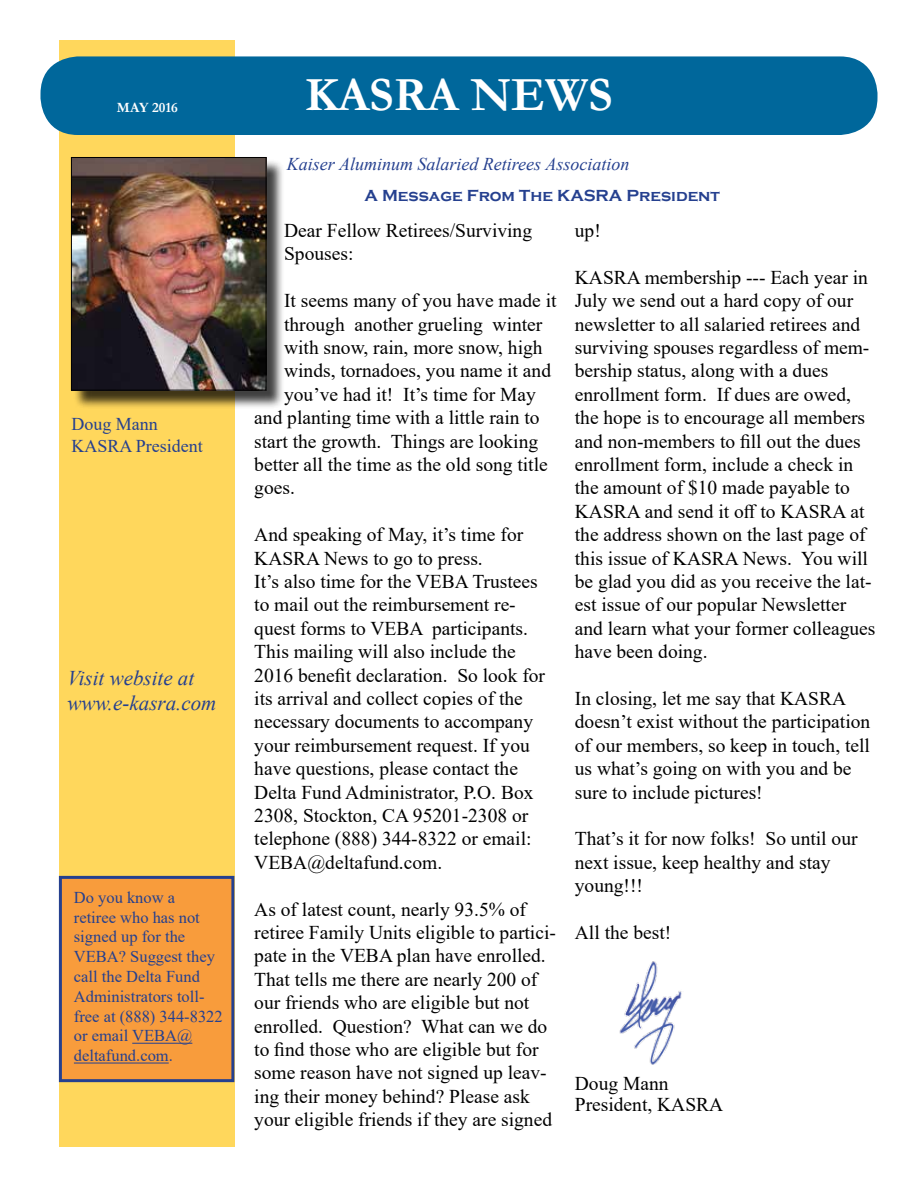
<style>
.page{position:relative;width:918px;height:1188px;background:#fff}
.page>*{position:absolute;margin:0;border:0;box-sizing:border-box;transform-origin:0 0}
.t1{font:700 48px "Garamond";color:#fff}
.t2{font:italic 21px/25.2px "Times New Roman";color:#25408f}
.t3{font:19.5px/23.4px "Times New Roman";color:#000}
.t4{font:italic 18px "Times New Roman";color:#25408f}
.t5{font:18px/21.6px "Times New Roman";color:#25408f}
.t6{font:16.5px/19.8px "Times New Roman";color:#25408f}
.t7{font:700 16.5px "Copperplate Gothic";color:#25408f}
.t8{font:700 14.25px "Garamond";color:#fff}
</style>
<div class="page">
<div style="left:59px;top:40px;width:175px;height:1108px;background:#ffd75c"></div>
<div style="left:40px;top:56px;width:838px;height:79px;background:#00679b;border-radius:37px"></div>
<div style="left:60px;top:877px;width:173px;height:204px;background:#f89c3c"></div>
<hr style="left:132px;top:1043px;width:60px;height:1px;background:#25408f">
<hr style="left:74px;top:1063px;width:95px;height:1px;background:#25408f">
<div style="left:59px;top:876px;width:175px;height:206px;border:3px solid #25408f"></div>
<div style="left:73px;top:160px;width:212px;height:249px;background:#000;opacity:.75"></div>
<img style="left:73px;top:159px;width:191px;height:229px">
<div style="left:71px;top:157px;width:195px;height:233px;border:1px solid #000"></div>
<img style="left:619px;top:961px;width:63px;height:104px">
<p class="t8" style="left:117px;top:98px;width:62px">MAY 2016</p>
<p class="t5" style="left:71px;top:413px;width:133px">Doug Mann<br>KASRA President</p>
<p class="t2" style="left:68px;top:665px;width:150px">Visit website at www.e-kasra.com</p>
<p class="t6" style="left:74px;top:887px;width:150px">Do you know a<br>retiree who has not signed up for the<br>VEBA? Suggest they call the Delta Fund<br>Administrators toll&shy;free at (888) 344-8322 or email VEBA@ deltafund.com.</p>
<h1 class="t1" style="left:305px;top:63px;width:309px">KASRA NEWS</h1>
<p class="t4" style="left:287px;top:151px;width:344px">Kaiser Aluminum Salaried Retirees Association</p>
<p class="t7" style="left:364px;top:187px;width:357px">A Message From The KASRA President</p>
<p class="t3" style="left:284px;top:218px;width:250px">Dear Fellow Retirees/Surviving<br>Spouses:</p>
<p class="t3" style="left:284px;top:288px;width:274px">It seems many of you have made it</p>
<p class="t3" style="left:284px;top:312px;width:260px">through another grueling winter</p>
<p class="t3" style="left:284px;top:335px;width:260px">with snow, rain, more snow, high</p>
<p class="t3" style="left:284px;top:359px;width:269px">winds, tornadoes, you name it and</p>
<p class="t3" style="left:284px;top:382px;width:253px">you’ve had it! It’s time for May</p>
<p class="t3" style="left:254px;top:405px;width:287px">and planting time with a little rain to</p>
<p class="t3" style="left:254px;top:429px;width:285px">start the growth. Things are looking</p>
<p class="t3" style="left:254px;top:452px;width:295px">better all the time as the old song title</p>
<p class="t3" style="left:254px;top:476px;width:42px">goes.</p>
<p class="t3" style="left:254px;top:522px;width:292px">And speaking of May, it’s time for KASRA News to go to press.<br>It’s also time for the VEBA Trustees to mail out the reimbursement re&shy;quest forms to VEBA participants.<br>This mailing will also include the 2016 benefit declaration. So look for its arrival and collect copies of the necessary documents to accompany your reimbursement request. If you have questions, please contact the Delta Fund Administrator, P.O. Box 2308, Stockton, CA 95201-2308 or telephone (888) 344-8322 or email:<br>VEBA@deltafund.com.</p>
<p class="t3" style="left:254px;top:897px;width:303px">As of latest count, nearly 93.5% of retiree Family Units eligible to partici&shy;pate in the VEBA plan have enrolled.<br>That tells me there are nearly 200 of our friends who are eligible but not enrolled. Question? What can we do to find those who are eligible but for some reason have not signed up leav&shy;ing their money behind? Please ask your eligible friends if they are signed</p>
<p class="t3" style="left:575px;top:218px;width:27px">up!</p>
<p class="t3" style="left:575px;top:265px;width:302px">KASRA membership --- Each year in July we send out a hard copy of our newsletter to all salaried retirees and surviving spouses regardless of mem&shy;bership status, along with a dues enrollment form. If dues are owed, the hope is to encourage all members and non-members to fill out the dues enrollment form, include a check in the amount of $10 made payable to KASRA and send it off to KASRA at the address shown on the last page of this issue of KASRA News. You will be glad you did as you receive the lat&shy;est issue of our popular Newsletter and learn what your former colleagues have been doing.</p>
<p class="t3" style="left:575px;top:686px;width:297px">In closing, let me say that KASRA doesn’t exist without the participation of our members, so keep in touch, tell us what’s going on with you and be sure to include pictures!</p>
<p class="t3" style="left:575px;top:827px;width:284px">That’s it for now folks! So until our next issue, keep healthy and stay young!!!</p>
<p class="t3" style="left:575px;top:920px;width:98px">All the best!</p>
<p class="t3" style="left:575px;top:1072px;width:150px;line-height:21.3px">Doug Mann<br>President, KASRA</p>
</div>
